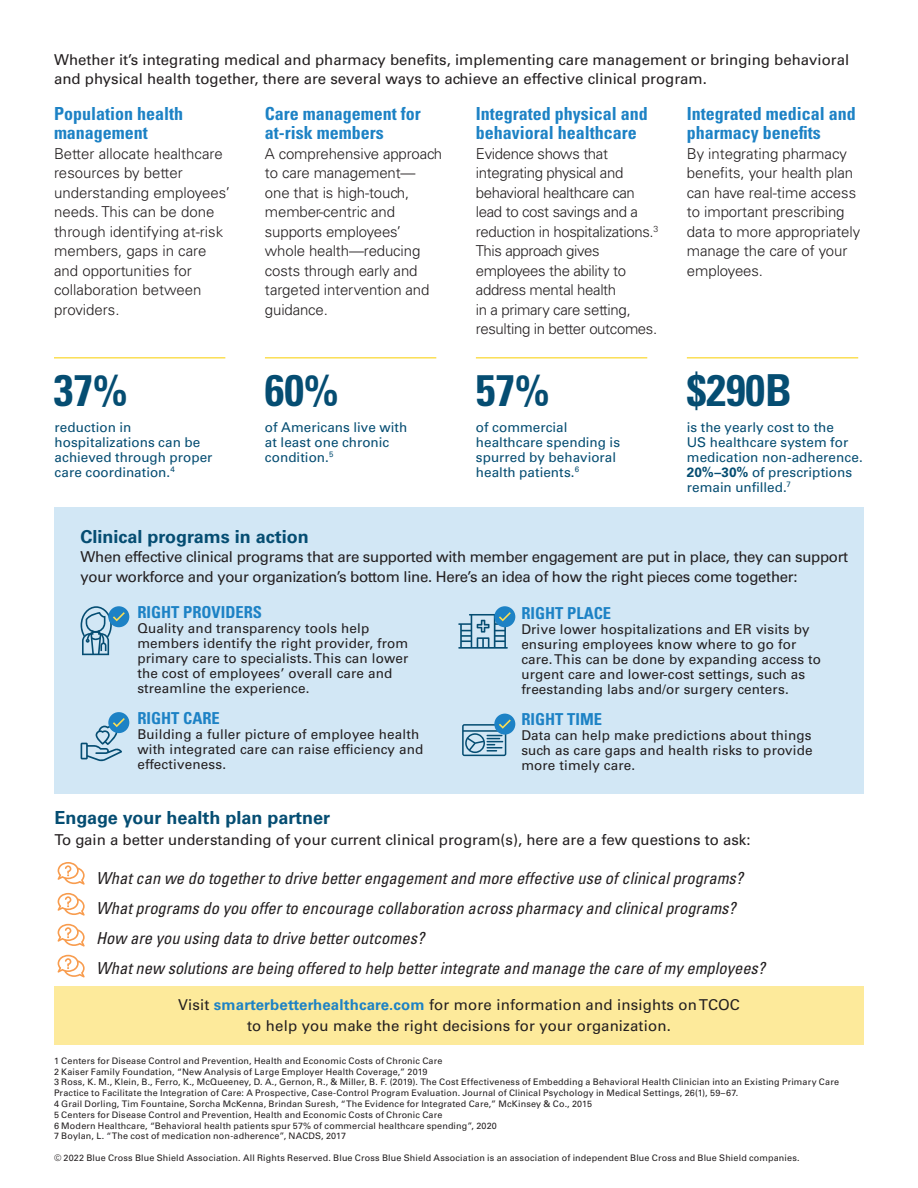
<style>
.page{position:relative;width:918px;height:1188px;background:#fff}
.page>*{position:absolute;margin:0;border:0;box-sizing:border-box;transform-origin:0 0}
.t1{font:700 condensed 44.1px "Univers LT Std";color:#054d72}
.t2{font:700 condensed 18px/19.5px "Univers LT Std";color:#1d82c5}
.t3{font:700 18px "Univers LT Std";color:#054d72}
.t4{font:italic condensed 16.5px/30px "Univers LT Std";color:#231f20}
.t5{font:700 condensed 16.5px "Univers LT Std";color:#1d82c5}
.t6{font:300 15px/19.5px "Univers LT Std";letter-spacing:-.01em;color:#231f20}
.t7{font:15px/19.5px "Univers LT Std";color:#231f20}
.t8{font:15px/19.5px "Univers LT Std";letter-spacing:-.02em;color:#231f20}
.t9{font:13.5px/15px "Univers LT Std";letter-spacing:.01em;color:#231f20}
.t10{font:13.5px/15px "Univers LT Std";color:#054d72}
.t11{font:9px/10.8px "Univers LT Std";letter-spacing:.015em;color:#231f20}
.s1{font-weight:700}
.s2{font-weight:700;color:#1d82c5}
</style>
<div class="page">
<div style="left:54px;top:986px;width:810px;height:59px;background:#fdea9b"></div>
<div style="left:54px;top:507px;width:810px;height:286px;background:#d2e7f5"></div>
<div style="left:108px;top:606px;width:21px;height:21px;background:#1d82c5;border-radius:50%"></div>
<svg style="left:81px;top:606px;width:44px;height:49px"></svg>
<div style="left:494px;top:606px;width:21px;height:21px;background:#1d82c5;border-radius:50%"></div>
<svg style="left:458px;top:612px;width:53px;height:37px"></svg>
<div style="left:494px;top:714px;width:21px;height:21px;background:#1d82c5;border-radius:50%"></div>
<svg style="left:462px;top:720px;width:49px;height:36px"></svg>
<div style="left:108px;top:712px;width:21px;height:21px;background:#1d82c5;border-radius:50%"></div>
<svg style="left:81px;top:718px;width:44px;height:43px"></svg>
<hr style="left:54px;top:357px;width:171px;height:2px;background:#fbde54">
<hr style="left:265px;top:357px;width:171px;height:2px;background:#fbde54">
<hr style="left:476px;top:357px;width:171px;height:2px;background:#fbde54">
<hr style="left:687px;top:357px;width:171px;height:2px;background:#fbde54">
<svg style="left:58px;top:862px;width:27px;height:23px"></svg>
<svg style="left:58px;top:924px;width:27px;height:23px"></svg>
<svg style="left:58px;top:893px;width:27px;height:23px"></svg>
<svg style="left:58px;top:955px;width:27px;height:23px"></svg>
<h3 class="t7" style="left:54px;top:50px;width:797px">Whether it’s integrating medical and pharmacy benefits, implementing care management or bringing behavioral and physical health together, there are several ways to achieve an effective clinical program.</h3>
<h2 class="t2" style="left:54px;top:103px;width:131px">Population health management</h2>
<h3 class="t6" style="left:54px;top:143px;width:177px">Better allocate healthcare resources by better understanding employees’ needs. This can be done through identifying at-risk members, gaps in care and opportunities for collaboration between providers.</h3>
<h2 class="t2" style="left:265px;top:103px;width:157px">Care management for at-risk members</h2>
<h3 class="t6" style="left:265px;top:143px;width:179px">A comprehensive approach to care management— one that is high-touch, member-centric and supports employees’ whole health—reducing costs through early and targeted intervention and guidance.</h3>
<h2 class="t2" style="left:476px;top:103px;width:173px">Integrated physical and behavioral healthcare</h2>
<p class="t6" style="left:476px;top:143px;width:184px">Evidence shows that integrating physical and behavioral healthcare can lead to cost savings and a reduction in hospitalizations.<sup>3<br></sup>This approach gives employees the ability to address mental health<br>in a primary care setting, resulting in better outcomes.</p>
<h2 class="t2" style="left:687px;top:103px;width:171px">Integrated medical and pharmacy benefits</h2>
<h3 class="t6" style="left:687px;top:143px;width:175px">By integrating pharmacy benefits, your health plan can have real-time access to important prescribing data to more appropriately manage the care of your employees.</h3>
<h1 class="t1" style="left:54px;top:364px;width:75px">37%</h1>
<h1 class="t1" style="left:687px;top:364px;width:107px">$290B</h1>
<h1 class="t1" style="left:265px;top:364px;width:75px">60%</h1>
<h1 class="t1" style="left:476px;top:364px;width:75px">57%</h1>
<h3 class="t10" style="left:55px;top:419px;width:159px">reduction in hospitalizations can be achieved through proper care coordination.<sup>4</sup></h3>
<h3 class="t10" style="left:265px;top:419px;width:144px">of Americans live with at least one chronic condition.<sup>5</sup></h3>
<h3 class="t10" style="left:476px;top:419px;width:146px">of commercial healthcare spending is spurred by behavioral health patients.<sup>6</sup></h3>
<h3 class="t10" style="left:687px;top:419px;width:177px">is the yearly cost to the<br>US healthcare system for medication non-adherence.<br><span class="s1">20%–30%</span> of prescriptions remain unfilled.<sup>7</sup></h3>
<h2 class="t3" style="left:81px;top:526px;width:230px">Clinical programs in action</h2>
<h3 class="t8" style="left:81px;top:547px;width:769px">When effective clinical programs that are supported with member engagement are put in place, they can support your workforce and your organization’s bottom line. Here’s an idea of how the right pieces come together:</h3>
<h3 class="t5" style="left:137px;top:602px;width:126px">RIGHT PROVIDERS</h3>
<h3 class="t9" style="left:137px;top:621px;width:273px">Quality and transparency tools help members identify the right provider, from primary care to specialists. This can lower the cost of employees’ overall care and streamline the experience.</h3>
<h3 class="t5" style="left:521px;top:709px;width:82px">RIGHT TIME</h3>
<h3 class="t9" style="left:521px;top:728px;width:293px;text-align:justify">Data can help make predictions about things such as care gaps and health risks to provide more timely care.</h3>
<h3 class="t5" style="left:521px;top:603px;width:91px">RIGHT PLACE</h3>
<h3 class="t9" style="left:521px;top:622px;width:301px">Drive lower hospitalizations and ER visits by ensuring employees know where to go for care. This can be done by expanding access to urgent care and lower-cost settings, such as freestanding labs and/or surgery centers.</h3>
<h3 class="t5" style="left:137px;top:708px;width:84px">RIGHT CARE</h3>
<h3 class="t9" style="left:137px;top:727px;width:288px">Building a fuller picture of employee health with integrated care can raise efficiency and effectiveness.</h3>
<h2 class="t3" style="left:55px;top:807px;width:277px">Engage your health plan partner</h2>
<h3 class="t7" style="left:55px;top:830px;width:697px">To gain a better understanding of your current clinical program(s), here are a few questions to ask:</h3>
<p class="t4" style="left:96px;top:863px;width:671px">What can we do together to drive better engagement and more effective use of clinical programs?<br>What programs do you offer to encourage collaboration across pharmacy and clinical programs?<br>How are you using data to drive better outcomes?<br>What new solutions are being offered to help better integrate and manage the care of my employees?</p>
<h3 class="t7" style="left:178px;top:995px;width:563px;line-height:21px;text-align:center">Visit <span class="s2">smarterbetterhealthcare.com</span> for more information and insights on TCOC to help you make the right decisions for your organization.</h3>
<p class="t11" style="left:54px;top:1055px;width:787px">1 Centers for Disease Control and Prevention, Health and Economic Costs of Chronic Care<br>2 Kaiser Family Foundation, “New Analysis of Large Employer Health Coverage,” 2019<br>3 Ross, K. M., Klein, B., Ferro, K., McQueeney, D. A., Gernon, R., &amp; Miller, B. F. (2019). The Cost Effectiveness of Embedding a Behavioral Health Clinician into an Existing Primary Care Practice to Facilitate the Integration of Care: A Prospective, Case-Control Program Evaluation. Journal of Clinical Psychology in Medical Settings, 26(1), 59–67.<br>4 Grail Dorling, Tim Fountaine, Sorcha McKenna, Brindan Suresh, “The Evidence for Integrated Care,” McKinsey &amp; Co., 2015<br>5 Centers for Disease Control and Prevention, Health and Economic Costs of Chronic Care<br>6 Modern Healthcare, “Behavioral health patients spur 57% of commercial healthcare spending”, 2020<br>7 Boylan, L. “The cost of medication non-adherence”, NACDS, 2017</p>
<p class="t11" style="left:54px;top:1153px;width:747px">© 2022 Blue Cross Blue Shield Association. All Rights Reserved. Blue Cross Blue Shield Association is an association of independent Blue Cross and Blue Shield companies.</p>
</div>
